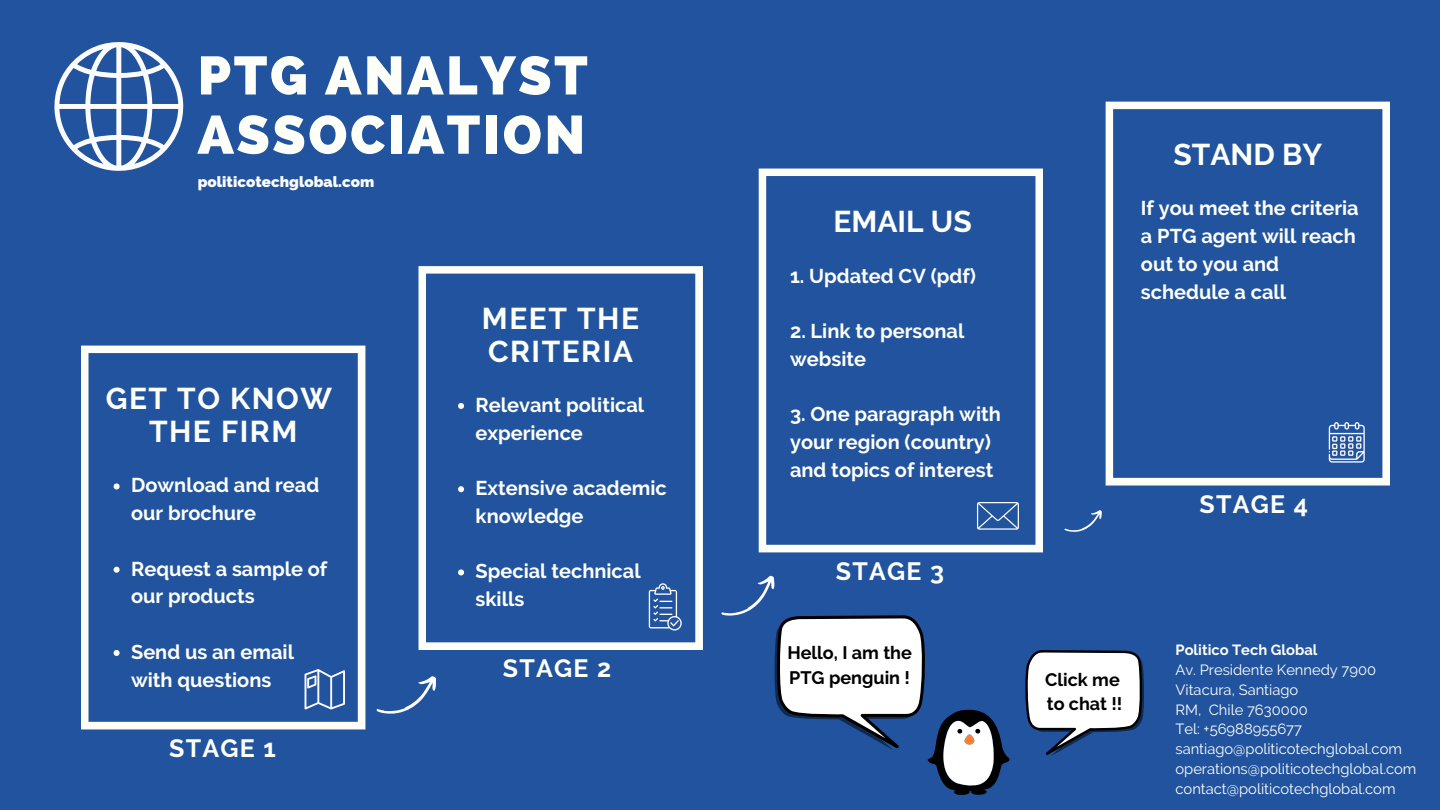
<style>
.page{position:relative;width:1440px;height:810px;background:#21539f}
.page>*{position:absolute;margin:0;border:0;box-sizing:border-box;transform-origin:0 0}
.t1{font:800 53.8px/59.2px "Raleway";letter-spacing:.05em;color:#fefff8}
.t2{font:700 30px/33px "Raleway";letter-spacing:.05em;color:#fefff8}
.t3{font:700 25px "Raleway";letter-spacing:.05em;color:#fefff8}
.t4{font:700 20px/27.8px "Raleway";color:#fefff8}
.t5{font:700 18px/25px "Raleway";color:#000}
.t6{font:800 15.2px "Raleway";color:#fcfcfc}
.t7{font:14.7px/19.8px "Raleway";color:#fefff8}
.t8{font:700 14.7px "Raleway";color:#fefff8}
</style>
<div class="page">
<svg style="left:81px;top:346px;width:284px;height:383px"></svg>
<svg style="left:54px;top:42px;width:130px;height:129px"></svg>
<svg style="left:376px;top:676px;width:60px;height:38px"></svg>
<svg style="left:1064px;top:510px;width:38px;height:22px"></svg>
<svg style="left:418px;top:266px;width:285px;height:384px"></svg>
<svg style="left:759px;top:169px;width:284px;height:383px"></svg>
<svg style="left:1106px;top:102px;width:284px;height:384px"></svg>
<svg style="left:1329px;top:422px;width:36px;height:41px"></svg>
<svg style="left:977px;top:502px;width:42px;height:28px"></svg>
<svg style="left:305px;top:669px;width:40px;height:41px"></svg>
<svg style="left:649px;top:583px;width:33px;height:48px"></svg>
<svg style="left:458px;top:403px;width:6px;height:6px"></svg>
<svg style="left:458px;top:486px;width:6px;height:6px"></svg>
<svg style="left:458px;top:569px;width:6px;height:6px"></svg>
<svg style="left:114px;top:483px;width:6px;height:6px"></svg>
<svg style="left:114px;top:567px;width:6px;height:6px"></svg>
<svg style="left:114px;top:650px;width:6px;height:6px"></svg>
<svg style="left:721px;top:575px;width:289px;height:220px"></svg>
<svg style="left:1026px;top:650px;width:118px;height:106px"></svg>
<h1 class="t1" style="left:198px;top:46px;width:392px">PTG ANALYST<br>ASSOCIATION</h1>
<p class="t6" style="left:198px;top:172px;width:178px">politicotechglobal.com</p>
<h2 class="t2" style="left:106px;top:382px;width:228px;text-align:center">GET TO KNOW<br>THE FIRM</h2>
<p class="t4" style="left:131px;top:471px;width:190px">Download and read our brochure</p>
<p class="t4" style="left:131px;top:555px;width:198px">Request a sample of our products</p>
<p class="t4" style="left:131px;top:638px;width:164px">Send us an email with questions</p>
<p class="t3" style="left:169px;top:733px;width:108px">STAGE 1</p>
<h2 class="t2" style="left:482px;top:302px;width:159px">MEET THE<br>CRITERIA</h2>
<p class="t4" style="left:476px;top:391px;width:170px">Relevant political experience</p>
<p class="t4" style="left:476px;top:474px;width:193px">Extensive academic knowledge</p>
<p class="t4" style="left:476px;top:557px;width:167px">Special technical skills</p>
<p class="t3" style="left:503px;top:654px;width:110px">STAGE 2</p>
<h2 class="t2" style="left:833px;top:205px;width:140px">EMAIL US</h2>
<p class="t4" style="left:790px;top:262px;width:187px">1. Updated CV (pdf)</p>
<p class="t4" style="left:790px;top:317px;width:176px">2. Link to personal website</p>
<p class="t4" style="left:790px;top:400px;width:212px">3. One paragraph with your region (country) and topics of interest</p>
<p class="t3" style="left:836px;top:556px;width:110px">STAGE 3</p>
<p class="t5" style="left:787px;top:640px;width:126px">Hello, I am the<br>PTG penguin !</p>
<h2 class="t2" style="left:1173px;top:138px;width:150px">STAND BY</h2>
<p class="t4" style="left:1141px;top:194px;width:219px">If you meet the criteria a PTG agent will reach out to you and schedule a call</p>
<p class="t5" style="left:1045px;top:667px;width:79px">Click me to chat !!</p>
<p class="t3" style="left:1200px;top:490px;width:110px">STAGE 4</p>
<p class="t8" style="left:1176px;top:641px;width:144px">Politico Tech Global</p>
<p class="t7" style="left:1176px;top:660px;width:242px">Av. Presidente Kennedy 7900<br>Vitacura, Santiago<br>RM, Chile 7630000<br>Tel: +56988955677 santiago@politicotechglobal.com operations@politicotechglobal.com contact@politicotechglobal.com</p>
</div>
